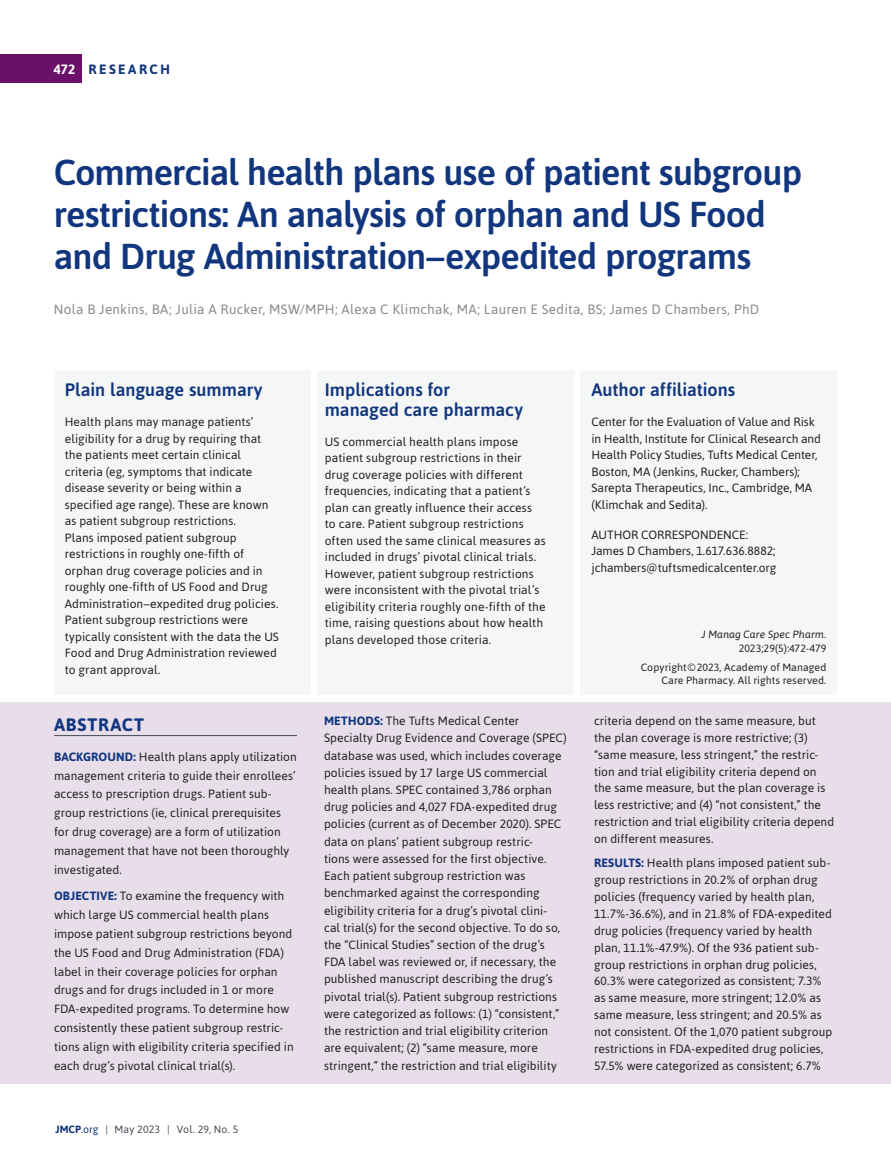
<style>
.page{position:relative;width:891px;height:1175px;background:#fff}
.page>*{position:absolute;margin:0;border:0;box-sizing:border-box;transform-origin:0 0}
.t1{font:500 36px/42px "Asap";letter-spacing:-.025em;color:#11367e}
.t2{font:500 18px/19.5px "Asap";color:#11367e}
.t3{font:700 18px "Asap";letter-spacing:.05em;color:#11367e}
.t4{font:13.5px "Asap";letter-spacing:.02em;color:#868a8e}
.t5{font:700 13.5px "Asap";letter-spacing:.18em;color:#11367e}
.t6{font:12px/16.5px "Asap";letter-spacing:.005em;color:#231f20}
.t7{font:10.5px/13.5px "Asap";letter-spacing:.01em;color:#231f20;text-align:right}
.t8{font:italic 10.5px/13.5px "Asap";letter-spacing:.01em;color:#231f20;text-align:right}
.t9{font:10.5px "Asap";letter-spacing:.02em;color:#464b54}
.s1{color:#fff}
.s2{font-weight:700;color:#11367e}
.s3{color:#11367e}
.s4{font-style:normal}
</style>
<div class="page">
<div style="left:0;top:54px;width:82px;height:29px;background:#6b106a"></div>
<div style="left:0;top:702px;width:891px;height:381px;background:#e7deea"></div>
<hr style="left:54px;top:735px;width:243px;height:1px;background:#464b54">
<div style="left:54px;top:370px;width:256px;height:325px;background:#f5f6f6"></div>
<div style="left:317px;top:370px;width:257px;height:325px;background:#f5f6f6"></div>
<div style="left:581px;top:370px;width:256px;height:325px;background:#f5f6f6"></div>
<p class="t5" style="left:54px;top:60px;width:118px"><span class="s1">472</span> RESEARCH</p>
<p class="t1" style="left:54px;top:150px;width:750px">Commercial health plans use of patient subgroup restrictions: An analysis of orphan and US Food and Drug Administration–expedited programs</p>
<p class="t4" style="left:54px;top:301px;width:707px">Nola B Jenkins, BA; Julia A Rucker, MSW/MPH; Alexa C Klimchak, MA; Lauren E Sedita, BS; James D Chambers, PhD</p>
<p class="t2" style="left:65px;top:379px;width:199px">Plain language summary</p>
<p class="t6" style="left:65px;top:413px;width:216px">Health plans may manage patients’ eligibility for a drug by requiring that the patients meet certain clinical criteria (eg, symptoms that indicate disease severity or being within a specified age range). These are known as patient subgroup restrictions.<br>Plans imposed patient subgroup restrictions in roughly one-fifth of orphan drug coverage policies and in roughly one-fifth of US Food and Drug Administration–expedited drug policies.<br>Patient subgroup restrictions were typically consistent with the data the US Food and Drug Administration reviewed to grant approval.</p>
<p class="t3" style="left:54px;top:712px;width:91px">ABSTRACT</p>
<p class="t6" style="left:54px;top:746px;width:244px;line-height:18.9px"><span class="s2">BACKGROUND:</span> Health plans apply utilization management criteria to guide their enrollees’ access to prescription drugs. Patient sub&shy;group restrictions (ie, clinical prerequisites for drug coverage) are a form of utilization management that have not been thoroughly investigated.</p>
<p class="t6" style="left:54px;top:886px;width:241px;line-height:18.9px"><span class="s2">OBJECTIVE:</span> To examine the frequency with which large US commercial health plans impose patient subgroup restrictions beyond the US Food and Drug Administration (FDA) label in their coverage policies for orphan drugs and for drugs included in 1 or more FDA-expedited programs. To determine how consistently these patient subgroup restric&shy;tions align with eligibility criteria specified in each drug’s pivotal clinical trial(s).</p>
<p class="t9" style="left:56px;top:1122px;width:184px"><span class="s2">JMCP</span><span class="s3">.org</span> | May 2023 | Vol. 29, No. 5</p>
<p class="t2" style="left:325px;top:379px;width:200px">Implications for managed care pharmacy</p>
<p class="t6" style="left:325px;top:433px;width:222px">US commercial health plans impose patient subgroup restrictions in their drug coverage policies with different frequencies, indicating that a patient’s plan can greatly influence their access to care. Patient subgroup restrictions often used the same clinical measures as included in drugs’ pivotal clinical trials.<br>However, patient subgroup restrictions were inconsistent with the pivotal trial’s eligibility criteria roughly one-fifth of the time, raising questions about how health plans developed those criteria.</p>
<p class="t2" style="left:591px;top:379px;width:145px">Author affiliations</p>
<p class="t6" style="left:591px;top:413px;width:231px">Center for the Evaluation of Value and Risk in Health, Institute for Clinical Research and Health Policy Studies, Tufts Medical Center, Boston, MA (Jenkins, Rucker, Chambers); Sarepta Therapeutics, Inc., Cambridge, MA (Klimchak and Sedita).</p>
<p class="t6" style="left:591px;top:526px;width:187px">AUTHOR CORRESPONDENCE:<br>James D Chambers, 1.617.636.8882; jchambers@tuftsmedicalcenter.org</p>
<p class="t8" style="left:702px;top:627px;width:126px">J Manag Care Spec Pharm.<br><span class="s4">2023;29(5):472-479</span></p>
<p class="t7" style="left:641px;top:660px;width:187px">Copyright©2023, Academy of Managed<br>Care Pharmacy. All rights reserved.</p>
<p class="t6" style="left:324px;top:712px;width:244px;line-height:17.2px"><span class="s2">METHODS:</span> The Tufts Medical Center Specialty Drug Evidence and Coverage (SPEC) database was used, which includes coverage policies issued by 17 large US commercial health plans. SPEC contained 3,786 orphan drug policies and 4,027 FDA-expedited drug policies (current as of December 2020). SPEC data on plans’ patient subgroup restric-<br>tions were assessed for the first objective.<br>Each patient subgroup restriction was benchmarked against the corresponding eligibility criteria for a drug’s pivotal clini-<br>cal trial(s) for the second objective. To do so, the “Clinical Studies” section of the drug’s FDA label was reviewed or, if necessary, the published manuscript describing the drug’s pivotal trial(s). Patient subgroup restrictions were categorized as follows: (1) “consistent,” the restriction and trial eligibility criterion are equivalent; (2) “same measure, more stringent,” the restriction and trial eligibility</p>
<p class="t6" style="left:594px;top:712px;width:242px">criteria depend on the same measure, but the plan coverage is more restrictive; (3) “same measure, less stringent,” the restric&shy;tion and trial eligibility criteria depend on the same measure, but the plan coverage is less restrictive; and (4) “not consistent,” the restriction and trial eligibility criteria depend on different measures.</p>
<p class="t6" style="left:594px;top:854px;width:240px"><span class="s2">RESULTS:</span> Health plans imposed patient sub&shy;group restrictions in 20.2% of orphan drug policies (frequency varied by health plan, 11.7%-36.6%), and in 21.8% of FDA-expedited drug policies (frequency varied by health plan, 11.1%-47.9%). Of the 936 patient sub&shy;group restrictions in orphan drug policies, 60.3% were categorized as consistent; 7.3% as same measure, more stringent; 12.0% as same measure, less stringent; and 20.5% as not consistent. Of the 1,070 patient subgroup restrictions in FDA-expedited drug policies, 57.5% were categorized as consistent; 6.7%</p>
</div>
